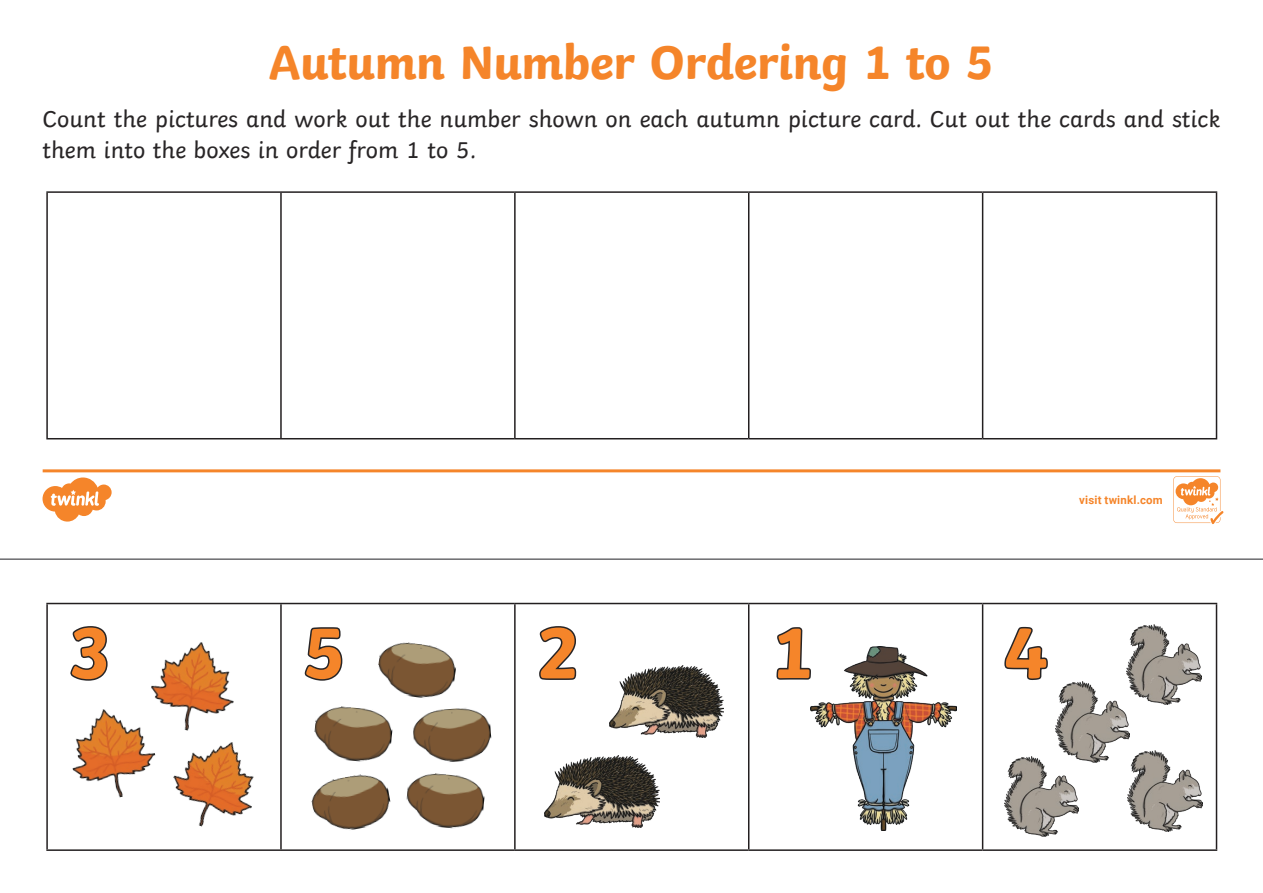
<style>
.page{position:relative;width:1263px;height:893px;background:#fff}
.page>*{position:absolute;margin:0;border:0;box-sizing:border-box;transform-origin:0 0}
.Photo_Attribution{font:700 75px "Twinkl";color:#f5852a}
.Heading_1{font:700 49.5px "Twinkl";letter-spacing:-.01em;color:#f5852a}
.KS1_Body_Copy{font:24px/31.5px "Twinkl";color:#282526}
.Logo_URL_-_Colour{font:700 11.4px "Roboto";letter-spacing:.02em;color:#f5852a}
</style>
<div class="page">
<hr style="left:46px;top:603px;width:235px;height:1px;background:#231f20">
<hr style="left:46px;top:604px;width:2px;height:245px;background:#231f20">
<hr style="left:281px;top:603px;width:234px;height:1px;background:#231f20">
<hr style="left:280px;top:604px;width:2px;height:245px;background:#231f20">
<hr style="left:515px;top:603px;width:234px;height:1px;background:#231f20">
<hr style="left:514px;top:604px;width:2px;height:245px;background:#231f20">
<hr style="left:749px;top:603px;width:234px;height:1px;background:#231f20">
<hr style="left:748px;top:604px;width:1px;height:245px;background:#231f20">
<hr style="left:983px;top:603px;width:234px;height:1px;background:#231f20">
<hr style="left:982px;top:604px;width:1px;height:245px;background:#231f20">
<hr style="left:1216px;top:604px;width:1px;height:245px;background:#231f20">
<hr style="left:46px;top:849px;width:235px;height:2px;background:#231f20">
<hr style="left:281px;top:849px;width:234px;height:2px;background:#231f20">
<hr style="left:515px;top:849px;width:234px;height:2px;background:#231f20">
<hr style="left:749px;top:849px;width:234px;height:2px;background:#231f20">
<hr style="left:983px;top:849px;width:234px;height:2px;background:#231f20">
<svg style="left:70px;top:626px;width:38px;height:55px"></svg>
<svg style="left:304px;top:627px;width:39px;height:54px"></svg>
<svg style="left:539px;top:626px;width:38px;height:54px"></svg>
<svg style="left:776px;top:627px;width:34px;height:53px"></svg>
<svg style="left:1004px;top:626px;width:44px;height:54px"></svg>
<img style="left:151px;top:642px;width:83px;height:85px">
<img style="left:72px;top:702px;width:90px;height:96px">
<img style="left:161px;top:727px;width:93px;height:100px">
<hr style="left:46px;top:191px;width:235px;height:2px;background:#231f20">
<hr style="left:46px;top:193px;width:2px;height:245px;background:#231f20">
<hr style="left:281px;top:191px;width:234px;height:2px;background:#231f20">
<hr style="left:280px;top:193px;width:2px;height:245px;background:#231f20">
<hr style="left:515px;top:191px;width:234px;height:2px;background:#231f20">
<hr style="left:514px;top:193px;width:2px;height:245px;background:#231f20">
<hr style="left:749px;top:191px;width:234px;height:2px;background:#231f20">
<hr style="left:748px;top:193px;width:1px;height:245px;background:#231f20">
<hr style="left:983px;top:191px;width:234px;height:2px;background:#231f20">
<hr style="left:982px;top:193px;width:1px;height:245px;background:#231f20">
<hr style="left:1216px;top:193px;width:1px;height:245px;background:#231f20">
<hr style="left:46px;top:438px;width:235px;height:1px;background:#231f20">
<hr style="left:281px;top:438px;width:234px;height:1px;background:#231f20">
<hr style="left:515px;top:438px;width:234px;height:1px;background:#231f20">
<hr style="left:749px;top:438px;width:234px;height:1px;background:#231f20">
<hr style="left:983px;top:438px;width:234px;height:1px;background:#231f20">
<hr style="left:0;top:558px;width:1263px;height:2px;background:#6b6b6e">
<img style="left:314px;top:706px;width:79px;height:56px">
<img style="left:311px;top:774px;width:80px;height:56px">
<img style="left:378px;top:642px;width:78px;height:56px">
<img style="left:413px;top:708px;width:79px;height:54px">
<img style="left:406px;top:773px;width:79px;height:56px">
<img style="left:609px;top:666px;width:114px;height:72px">
<img style="left:545px;top:755px;width:114px;height:72px">
<img style="left:810px;top:647px;width:146px;height:183px">
<img style="left:1004px;top:756px;width:74px;height:81px">
<img style="left:1055px;top:682px;width:75px;height:80px">
<img style="left:1128px;top:751px;width:74px;height:80px">
<img style="left:1126px;top:624px;width:75px;height:80px">
<svg style="left:43px;top:469px;width:1180px;height:55px"></svg>
<p class="Heading_1" style="left:269px;top:21px;width:727px">Autumn Number Ordering 1 to 5</p>
<p class="KS1_Body_Copy" style="left:42px;top:101px;width:1179px">Count the pictures and work out the number shown on each autumn picture card. Cut out the cards and stick them into the boxes in order from 1 to 5.</p>
<p class="Logo_URL_-_Colour" style="left:1079px;top:492px;width:85px">visit twinkl.com</p>
<p class="Photo_Attribution" style="left:68px;top:591px;width:46px">3</p>
<p class="Photo_Attribution" style="left:302px;top:591px;width:46px">5</p>
<p class="Photo_Attribution" style="left:536px;top:591px;width:46px">2</p>
<p class="Photo_Attribution" style="left:770px;top:591px;width:46px">1</p>
<p class="Photo_Attribution" style="left:1004px;top:591px;width:46px">4</p>
</div>
